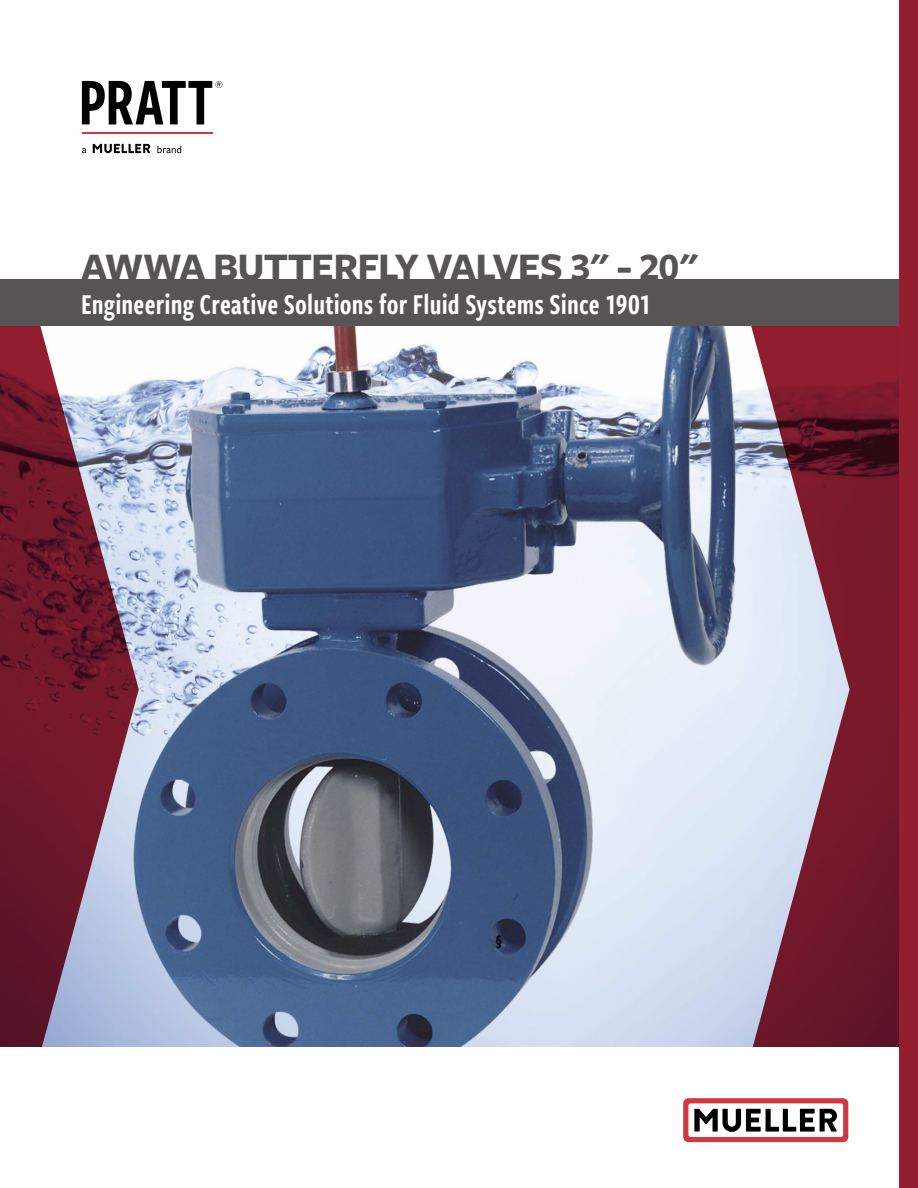
<style>
.page{position:relative;width:918px;height:1188px;background:#fff}
.page>*{position:absolute;margin:0;border:0;box-sizing:border-box;transform-origin:0 0}
.t1{font:700 40.5px "Freight Sans Pro";letter-spacing:-.025em;color:#565455}
.t2{font:30px "Freight Sans Cmp Pro Semi";letter-spacing:.005em;color:#fff}
.t3{font:18px "Freight Sans Cmp Pro Semi";color:#000}
</style>
<div class="page">
<img style="left:139px;top:326px;width:612px;height:721px">
<svg style="left:0;top:326px;width:139px;height:721px;background:#8b586c"></svg>
<svg style="left:751px;top:326px;width:148px;height:721px;background:#945c6d"></svg>
<div style="left:0;top:280px;width:918px;height:46px;background:#565455"></div>
<div style="left:899px;top:0;width:19px;height:1188px;background:#921e2f"></div>
<svg style="left:93px;top:144px;width:57px;height:9px"></svg>
<svg style="left:82px;top:148px;width:4px;height:5px"></svg>
<svg style="left:157px;top:146px;width:24px;height:7px"></svg>
<hr style="left:82px;top:133px;width:131px;height:1px;background:#d23842">
<svg style="left:82px;top:81px;width:140px;height:43px"></svg>
<svg style="left:683px;top:1098px;width:165px;height:44px"></svg>
<h1 class="t1" style="left:81px;top:239px;width:619px">AWWA BUTTERFLY VALVES 3" - 20"</h1>
<p class="t2" style="left:81px;top:284px;width:572px">Engineering Creative Solutions for Fluid Systems Since 1901</p>
<p class="t3" style="left:495px;top:929px;width:8px">§</p>
</div>
